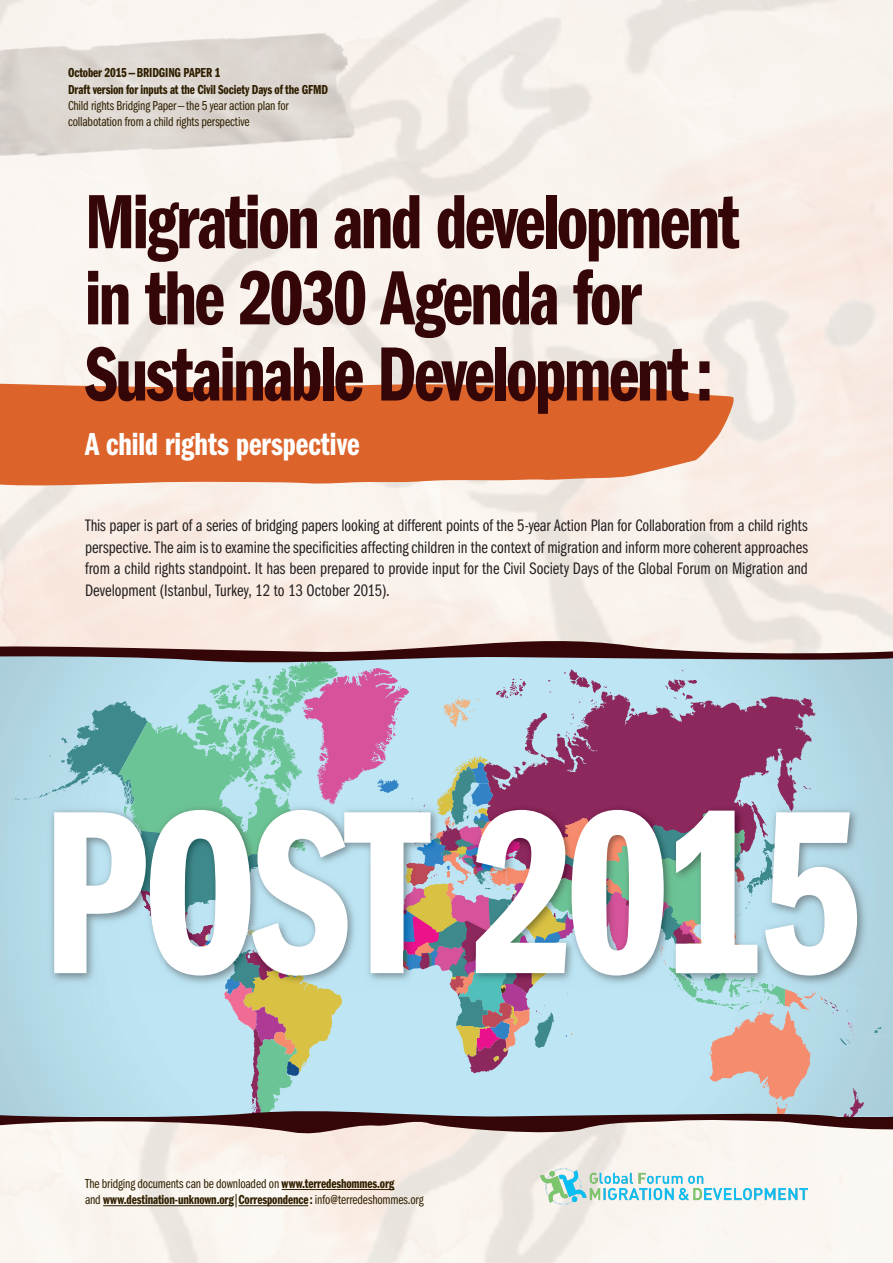
<style>
.page{position:relative;width:893px;height:1263px;background:#fff}
.page>*{position:absolute;margin:0;border:0;box-sizing:border-box;transform-origin:0 0}
.t1{font:79.5px/76.2px "ITC Franklin Gothic Std Dm Cp";letter-spacing:-.03em;color:#350608}
.t2{font:33px "ITC Franklin Gothic Std Dm Cp";color:#fff}
.t3{font:17.25px/21.8px "ITC Franklin Gothic Std Bk Cp";color:#231f20;text-align:justify}
.t4{font:13.5px/16.2px "ITC Franklin Gothic Std Dm Cp";letter-spacing:-.01em;color:#2f1f00}
.t5{font:13.5px/16.2px "ITC Franklin Gothic Std Bk Cp";letter-spacing:-.01em;color:#2f1f00}
.s1{font-family:"ITC Franklin Gothic Std Dm Cp"}
.s2{font-family:"ITC Franklin Gothic Std Bk Cp"}
</style>
<div class="page">
<svg style="left:0;top:382px;width:738px;height:106px;background:#df7745"></svg>
<svg style="left:0;top:632px;width:893px;height:508px"></svg>
<img style="left:540px;top:1168px;width:268px;height:36px">
<svg style="left:0;top:654px;width:893px;height:465px"></svg>
<hr style="left:282px;top:1189px;width:112px;height:1px;background:#2f1f00">
<hr style="left:103px;top:1205px;width:130px;height:1px;background:#2f1f00">
<hr style="left:238px;top:1205px;width:70px;height:1px;background:#2f1f00">
<p class="t4" style="left:68px;top:65px;width:262px">October 2015—BRIDGING PAPER 1<br>Draft version for inputs at the Civil Society Days of the GFMD</p>
<p class="t5" style="left:68px;top:97px;width:222px">Child rights Bridging Paper—the 5 year action plan for collabotation from a child rights perspective</p>
<h1 class="t1" style="left:85px;top:185px;width:656px">Migration and development in the 2030 Agenda for<br>Sustainable Development:</h1>
<h2 class="t2" style="left:85px;top:426px;width:276px">A child rights perspective</h2>
<p class="t3" style="left:85px;top:515px;width:724px">This paper is part of a series of bridging papers looking at different points of the 5-year Action Plan for Collaboration from a child rights perspective. The aim is to examine the specificities affecting children in the context of migration and inform more coherent approaches from a child rights standpoint. It has been prepared to provide input for the Civil Society Days of the Global Forum on Migration and Development (Istanbul, Turkey, 12 to 13 October 2015).</p>
<p class="t5" style="left:85px;top:1176px;width:311px">The bridging documents can be downloaded on <span class="s1">www.terredeshommes.org</span></p>
<p class="t4" style="left:85px;top:1192px;width:340px"><span class="s2">and</span> www.destination-unknown.org<span class="s2">|</span>Correspondence: <span class="s2">info@terredeshommes.org</span></p>
</div>
